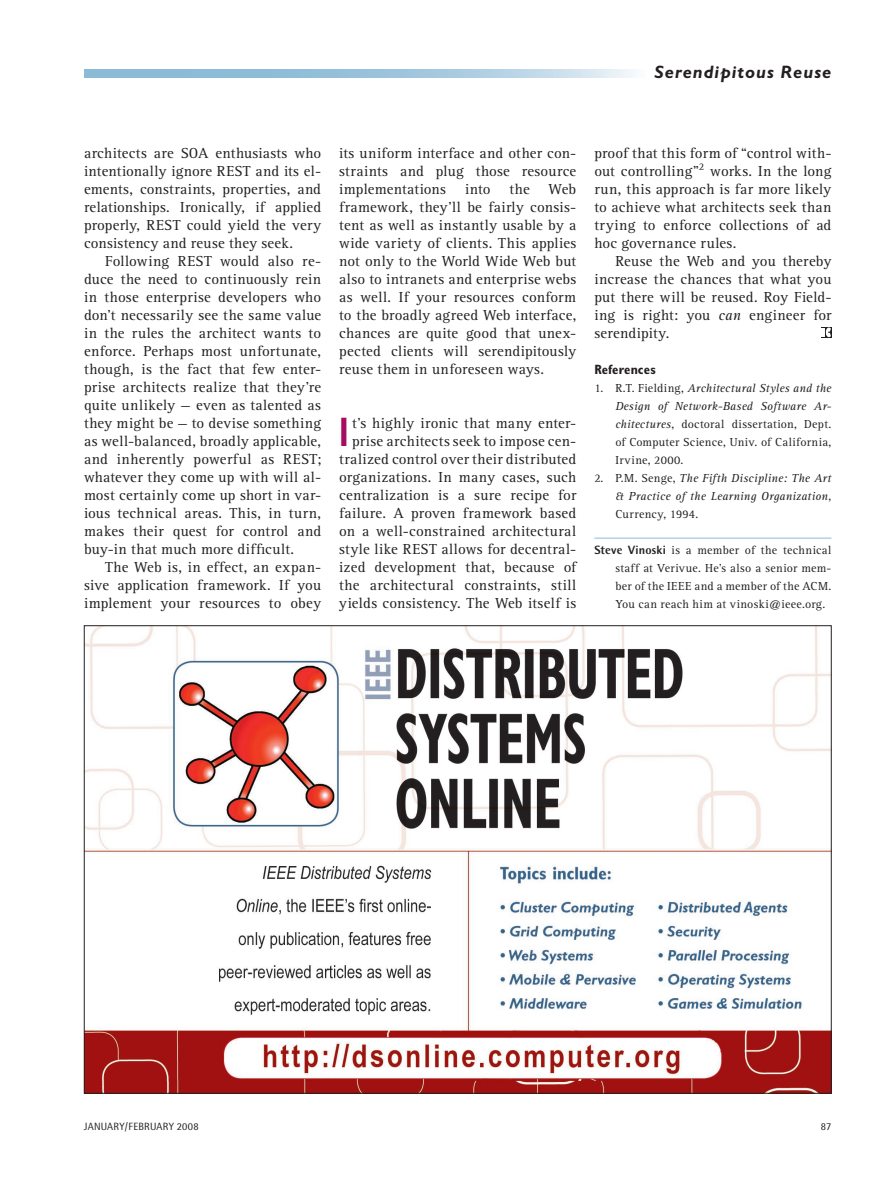
<style>
.page{position:relative;width:878px;height:1188px;background:#fff}
.page>*{position:absolute;margin:0;border:0;box-sizing:border-box;transform-origin:0 0}
.t1{font:700 condensed 41.4px "Gill Sans";color:#a50d60;scale:.8 1}
.t2{font:italic 700 18px "Gill Sans";letter-spacing:.06em;color:#231f20}
.t3{font:15px/18px "Rotis Serif";letter-spacing:.02em;color:#231f20;text-align:justify}
.t4{font:700 condensed 13.5px "Gill Sans";letter-spacing:.01em;color:#231f20}
.t5{font:italic 12px/18px "Rotis Serif";letter-spacing:.015em;color:#231f20}
.t6{font:12px/18px "Rotis Serif";letter-spacing:.025em;color:#231f20;text-align:justify}
.t7{font:10.5px "Rotis Semi Sans";letter-spacing:.015em;color:#231f20}
.s1{font-style:italic}
.s2{font-style:normal}
.s3{font-family:"Rotis Semi Sans";font-weight:800}
</style>
<div class="page">
<svg style="left:84px;top:69px;width:550px;height:9px;background:#a4c8df"></svg>
<hr style="left:594px;top:538px;width:237px;height:1px;background:#8bbbd7">
<svg style="left:821px;top:327px;width:10px;height:11px"></svg>
<svg style="left:821px;top:328px;width:9px;height:9px"></svg>
<img style="left:84px;top:628px;width:747px;height:466px">
<p class="t2" style="left:654px;top:62px;width:179px">Serendipitous Reuse</p>
<p class="t3" style="left:84px;top:144px;width:239px">architects are SOA enthusiasts who intentionally ignore REST and its el&shy;ements, constraints, properties, and relationships. Ironically, if applied properly, REST could yield the very consistency and reuse they seek.</p>
<p class="t3" style="left:84px;top:252px;width:239px;text-indent:21px">Following REST would also re&shy;duce the need to continuously rein in those enterprise developers who don’t necessarily see the same value in the rules the architect wants to enforce. Perhaps most unfortunate, though, is the fact that few enter&shy;prise architects realize that they’re quite unlikely — even as talented as they might be — to devise something as well-balanced, broadly applicable, and inherently powerful as REST; whatever they come up with will al&shy;most certainly come up short in var&shy;ious technical areas. This, in turn, makes their quest for control and buy-in that much more difficult.</p>
<p class="t3" style="left:84px;top:558px;width:239px;text-indent:21px">The Web is, in effect, an expan&shy;sive application framework. If you implement your resources to obey</p>
<p class="t3" style="left:339px;top:144px;width:239px">its uniform interface and other con&shy;straints and plug those resource implementations</p>
<p class="t3" style="left:339px;top:180px;width:239px;text-indent:209px">Web framework, they’ll be fairly consis&shy;tent as well as instantly usable by a wide variety of clients. This applies not only to the World Wide Web but also to intranets and enterprise webs as well. If your resources conform to the broadly agreed Web interface, chances are quite good that unex&shy;pected clients will serendipitously reuse them in unforeseen ways.</p>
<p class="t3" style="left:465px;top:180px;width:27px">into</p>
<p class="t3" style="left:509px;top:180px;width:22px">the</p>
<p class="t3" style="left:339px;top:414px;width:239px;text-align:right">t’s highly ironic that many enter&shy;prise architects seek to impose cen&shy;tralized control over their distributed organizations. In many cases, such centralization is a sure recipe for failure. A proven framework based on a well-constrained architectural style like REST allows for decentral&shy;ized development that, because of the architectural constraints, still yields consistency. The Web itself is</p>
<h1 class="t1" style="left:339px;top:407px;width:14px">I</h1>
<p class="t3" style="left:594px;top:144px;width:239px">proof that this form of “control with&shy;out controlling”<sup>2</sup> works. In the long run, this approach is far more likely to achieve what architects seek than trying to enforce collections of ad hoc governance rules.</p>
<p class="t3" style="left:594px;top:252px;width:239px;text-indent:21px">Reuse the Web and you thereby increase the chances that what you put there will be reused. Roy Field&shy;ing is right: you <span class="s1">can</span> engineer for serendipity.</p>
<p class="t4" style="left:594px;top:361px;width:63px">References</p>
<p class="t5" style="left:615px;top:379px;width:217px"><span class="s2">R.T. Fielding,</span> Architectural Styles and the Design of Network-Based Software Ar&shy;chitectures<span class="s2">, doctoral dissertation, Dept. of Computer Science, Univ. of California, Irvine, 2000.<br>P.M. Senge,</span> The Fifth Discipline: The Art &amp; Practice of the Learning Organization<span class="s2">, Currency, 1994.</span></p>
<p class="t6" style="left:615px;top:541px;width:218px;text-indent:-21px"><span class="s3">Steve Vinoski</span> is a member of the technical staff at Verivue. He’s also a senior mem&shy;ber of the IEEE and a member of the ACM.<br>You can reach him at vinoski@ieee.org.</p>
<p class="t6" style="left:594px;top:379px;width:11px">1.</p>
<p class="t6" style="left:594px;top:469px;width:11px">2.</p>
<p class="t7" style="left:84px;top:1120px;width:116px">JANUARY/FEBRUARY 2008</p>
<p class="t7" style="left:820px;top:1120px;width:12px">87</p>
</div>
